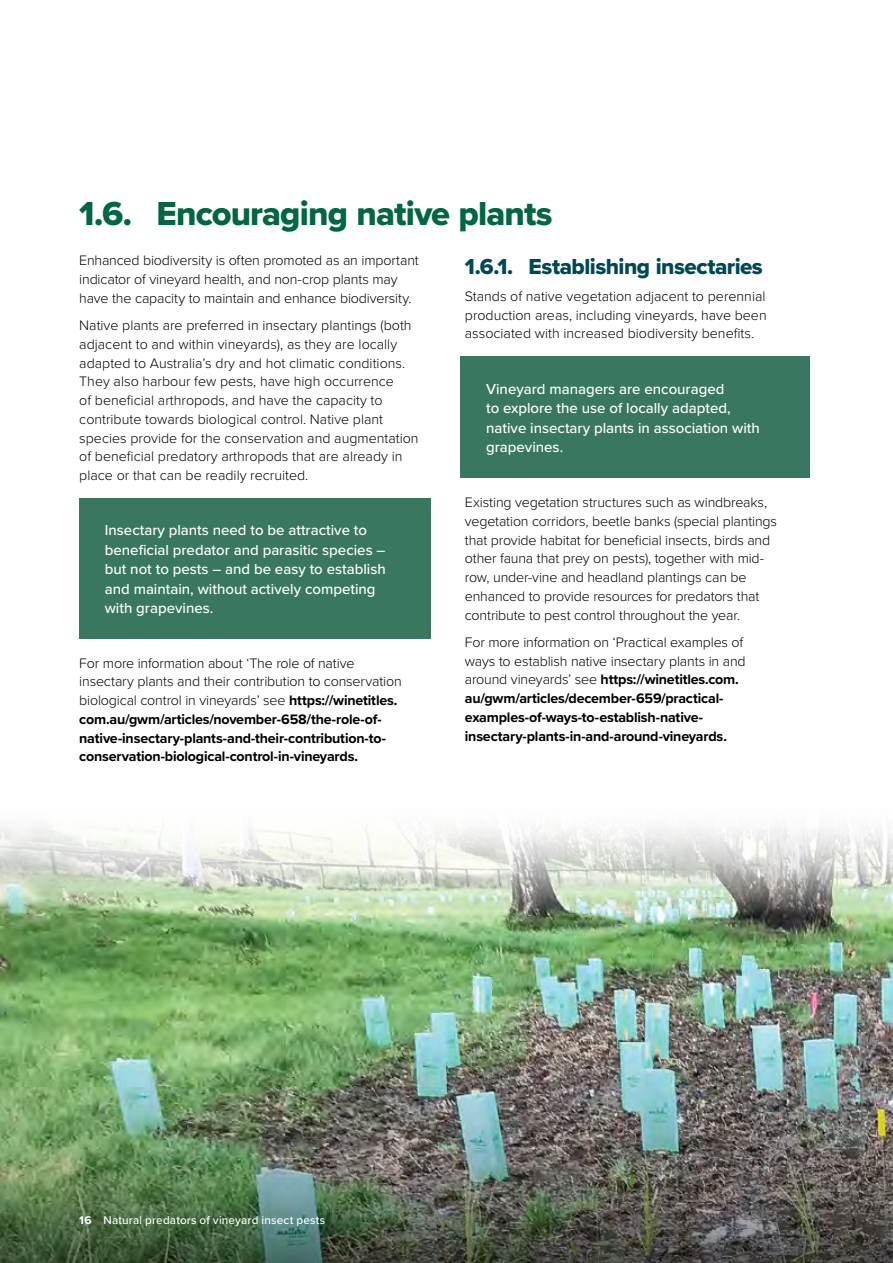
<style>
.page{position:relative;width:893px;height:1263px;background:#fff}
.page>*{position:absolute;margin:0;border:0;box-sizing:border-box;transform-origin:0 0}
.t1{font:34.5px "Proxima Nova Extrabld";letter-spacing:-.025em;color:#006646}
.t2{font:22.5px "Proxima Nova Extrabld";letter-spacing:-.02em;color:#014856}
.t3{font:500 15px/19.5px "Proxima Nova";color:#fff}
.t4{font:300 14.25px/18.8px "Proxima Nova";color:#000}
.t5{font:700 14.25px/18.8px "Proxima Nova";letter-spacing:-.015em;color:#000}
.t6{font:500 11.7px "Proxima Nova";letter-spacing:.015em;color:#fff}
.s1{font-weight:300}
.s2{font-weight:700}
</style>
<div class="page">
<img style="left:0;top:825px;width:893px;height:183px">
<img style="left:0;top:1008px;width:893px;height:255px">
<div style="left:79px;top:498px;width:352px;height:141px;background:#3a7761"></div>
<div style="left:461px;top:356px;width:349px;height:122px;background:#3a7761"></div>
<h1 class="t1" style="left:79px;top:188px;width:475px">1.6. Encouraging native plants</h1>
<p class="t4" style="left:79px;top:250px;width:341px">Enhanced biodiversity is often promoted as an important indicator of vineyard health, and non-crop plants may have the capacity to maintain and enhance biodiversity.</p>
<p class="t4" style="left:79px;top:315px;width:341px">Native plants are preferred in insectary plantings (both adjacent to and within vineyards), as they are locally adapted to Australia’s dry and hot climatic conditions.<br>They also harbour few pests, have high occurrence<br>of beneficial arthropods, and have the capacity to contribute towards biological control. Native plant species provide for the conservation and augmentation of beneficial predatory arthropods that are already in place or that can be readily recruited.</p>
<h2 class="t2" style="left:465px;top:249px;width:299px">1.6.1. Establishing insectaries</h2>
<p class="t4" style="left:465px;top:286px;width:303px;text-align:justify">Stands of native vegetation adjacent to perennial production areas, including vineyards, have been associated with increased biodiversity benefits.</p>
<p class="t3" style="left:486px;top:378px;width:275px">Vineyard managers are encouraged<br>to explore the use of locally adapted, native insectary plants in association with grapevines.</p>
<p class="t3" style="left:105px;top:520px;width:282px">Insectary plants need to be attractive to beneficial predator and parasitic species – but not to pests – and be easy to establish and maintain, without actively competing with grapevines.</p>
<p class="t5" style="left:79px;top:653px;width:324px"><span class="s1">For more information about ‘The role of native insectary plants and their contribution to conservation biological control in vineyards’ see</span> https://winetitles. com.au/gwm/articles/november-658/the-role-of&shy;native-insectary-plants-and-their-contribution-to&shy;conservation-biological-control-in-vineyards.</p>
<p class="t4" style="left:465px;top:492px;width:314px">Existing vegetation structures such as windbreaks, vegetation corridors, beetle banks (special plantings that provide habitat for beneficial insects, birds and other fauna that prey on pests), together with mid&shy;row, under-vine and headland plantings can be enhanced to provide resources for predators that contribute to pest control throughout the year.</p>
<p class="t5" style="left:465px;top:632px;width:282px"><span class="s1">For more information on ‘Practical examples of ways to establish native insectary plants in and around vineyards’ see</span> https://winetitles.com. au/gwm/articles/december-659/practical&shy;examples-of-ways-to-establish-native&shy;insectary-plants-in-and-around-vineyards.</p>
<p class="t6" style="left:79px;top:1211px;width:248px"><span class="s2">16</span> Natural predators of vineyard insect pests</p>
</div>
